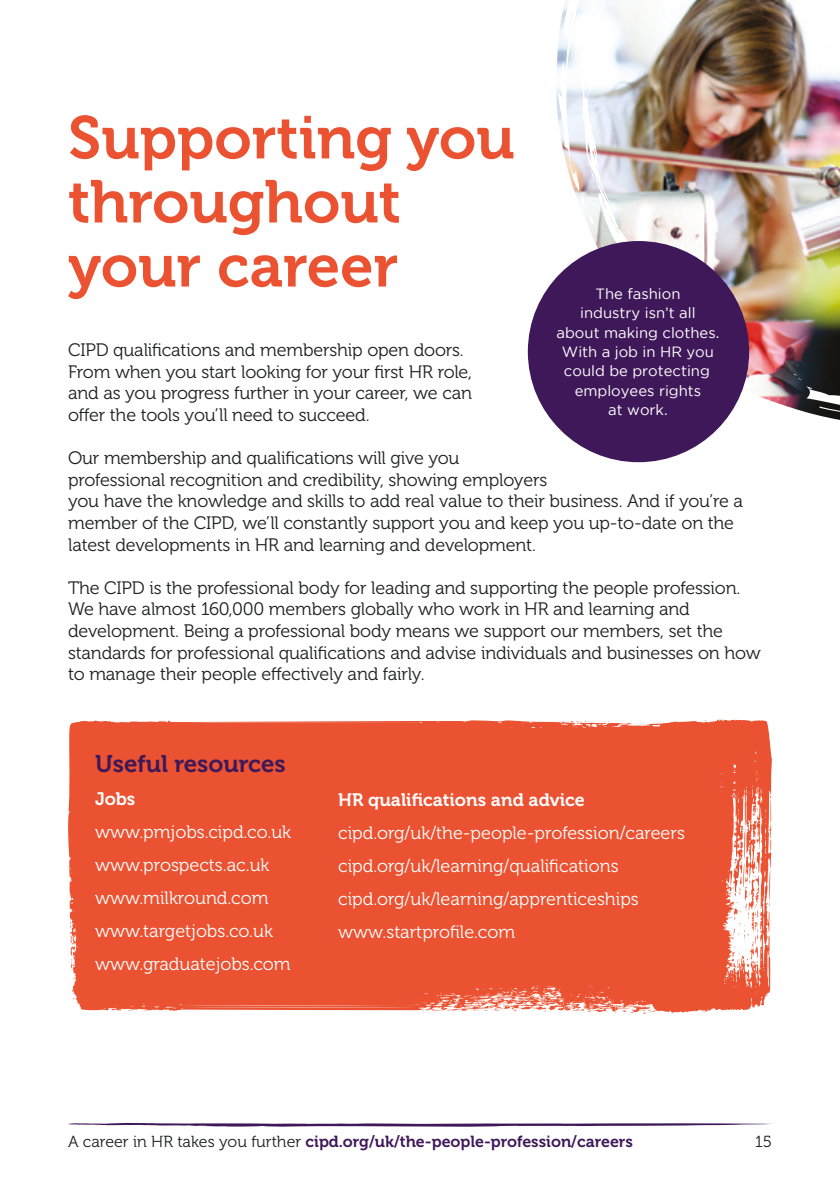
<style>
.page{position:relative;width:840px;height:1191px;background:#fff}
.page>*{position:absolute;margin:0;border:0;box-sizing:border-box;transform-origin:0 0}
.t1{font:60px/64px "Museo 700";color:#ea5232}
.t2{font:24px "Museo 700";color:#3e1858}
.t3{font:18px/21.6px "Museo 300";letter-spacing:-.01em;color:#1e1f1f}
.t4{font:18px/33px "Museo 300";color:#fff}
.t5{font:18px "Museo 700";color:#fff}
.t6{font:16px "Museo 700";color:#3e1858}
.t7{font:16px "Museo 300";color:#1e1f1f}
.t8{font:14.8px/19.4px "Gotham";color:#fff;text-align:center}
.s1{font-family:"Museo 300";color:#1e1f1f}
</style>
<div class="page">
<svg style="left:68px;top:1123px;width:704px;height:4px"></svg>
<img style="left:556px;top:0;width:283px;height:420px">
<div style="left:527px;top:241px;width:221px;height:221px;background:#3e1858;border-radius:50%"></div>
<svg style="left:68px;top:719px;width:703px;height:295px;background:#eb5b3d"></svg>
<h1 class="t1" style="left:68px;top:106px;width:448px">Supporting you throughout your career</h1>
<p class="t8" style="left:556px;top:284px;width:164px">The fashion<br>industry isn’t all<br>about making clothes.<br>With a job in HR you could be protecting employees rights<br>at work.</p>
<p class="t3" style="left:68px;top:339px;width:405px">CIPD qualifications and membership open doors.<br>From when you start looking for your first HR role, and as you progress further in your career, we can offer the tools you’ll need to succeed.</p>
<p class="t3" style="left:68px;top:447px;width:676px">Our membership and qualifications will give you<br>professional recognition and credibility, showing employers<br>you have the knowledge and skills to add real value to their business. And if you’re a member of the CIPD, we’ll constantly support you and keep you up-to-date on the latest developments in HR and learning and development.</p>
<p class="t3" style="left:68px;top:577px;width:693px">The CIPD is the professional body for leading and supporting the people profession.<br>We have almost 160,000 members globally who work in HR and learning and development. Being a professional body means we support our members, set the standards for professional qualifications and advise individuals and businesses on how to manage their people effectively and fairly.</p>
<h2 class="t2" style="left:95px;top:750px;width:192px">Useful resources</h2>
<p class="t5" style="left:95px;top:789px;width:42px">Jobs</p>
<p class="t4" style="left:95px;top:815px;width:198px">www.pmjobs.cipd.co.uk www.prospects.ac.uk www.milkround.com www.targetjobs.co.uk www.graduatejobs.com</p>
<p class="t5" style="left:338px;top:790px;width:248px">HR qualifications and advice</p>
<p class="t4" style="left:338px;top:816px;width:348px">cipd.org/uk/the-people-profession/careers cipd.org/uk/learning/qualifications cipd.org/uk/learning/apprenticeships www.startprofile.com</p>
<p class="t6" style="left:68px;top:1132px;width:566px"><span class="s1">A career in HR takes you further</span> cipd.org/uk/the-people-profession/careers</p>
<p class="t7" style="left:754px;top:1132px;width:18px">15</p>
</div>
